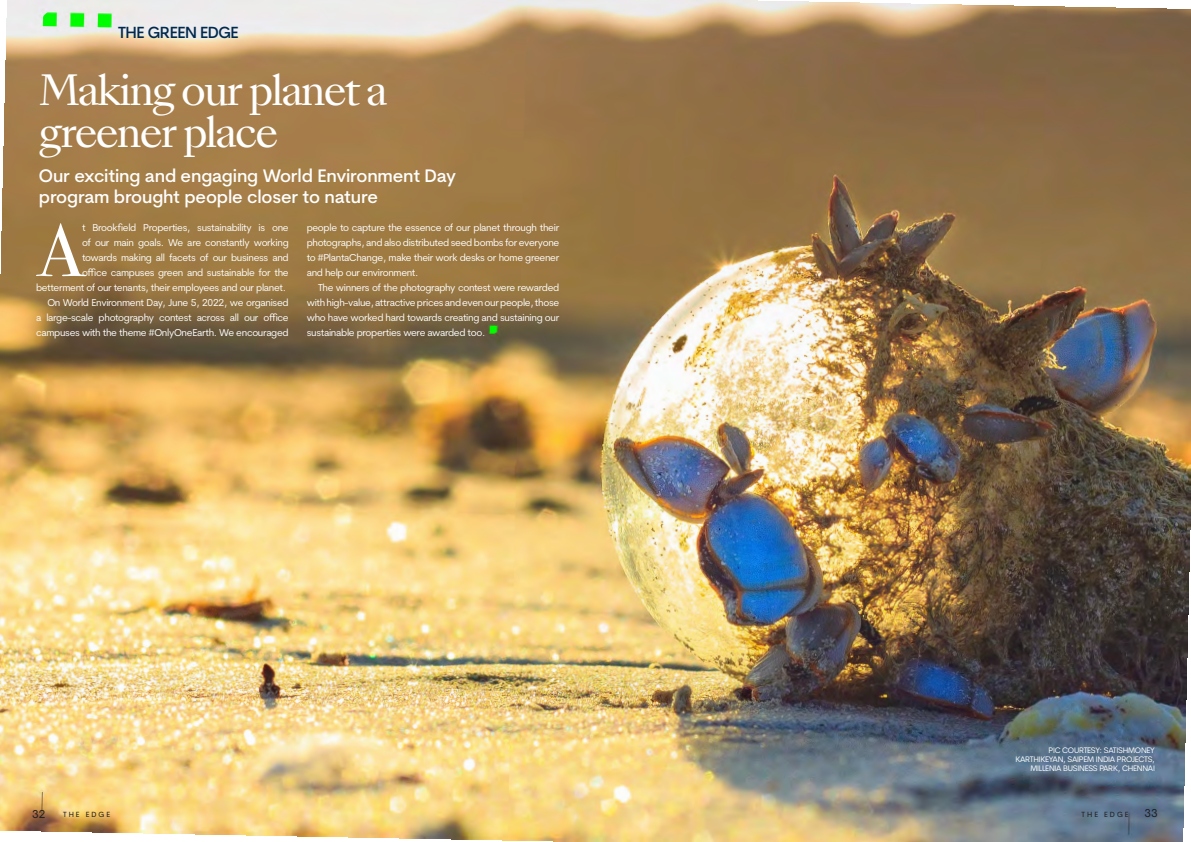
<style>
.page{position:relative;width:1191px;height:842px;background:#fff}
.page>*{position:absolute;margin:0;border:0;box-sizing:border-box;transform-origin:0 0}
.Body_para{font:74.7px "Bodoni Svty Two ITCTT";color:#fff}
.Heading{font:40px/42px "Sang Bleu Kingdom";letter-spacing:-.05em;color:#fff}
.Body_para-2{font:500 18px/21px "Cerebri Sans";letter-spacing:-.01em;color:#fff}
.Body_para-3{font:500 16px "Cerebri Sans";letter-spacing:-.03em;color:#00294e}
.Body_para-4{font:11.4px "Cerebri Sans";color:#231f20}
.Body_para-5{font:10px/15px "Cerebri Sans";letter-spacing:-.03em;color:#fff;text-align:justify}
.Body_para-6{font:8px/9px "Cerebri Sans";letter-spacing:-.03em;color:#fff;text-align:right}
.Body_para-7{font:7.4px "Cerebri Sans";letter-spacing:.27em;color:#231f20}
</style>
<div class="page">
<img style="left:0;top:0;width:1191px;height:842px">
<p class="Body_para-3" style="left:118px;top:23px;width:122px">THE GREEN EDGE</p>
<p class="Heading" style="left:39px;top:71px;width:350px">Making our planet a greener place</p>
<p class="Body_para-2" style="left:39px;top:166px;width:419px">Our exciting and engaging World Environment Day program brought people closer to nature</p>
<p class="Body_para" style="left:38px;top:189px;width:46px">A</p>
<p class="Body_para-5" style="left:36px;top:220px;width:254px;text-align:right">t Brookfield Properties, sustainability is one<br>of our main goals. We are constantly working<br>towards making all facets of our business and<br>office campuses green and sustainable for the betterment of our tenants, their employees and our planet.</p>
<p class="Body_para-5" style="left:36px;top:295px;width:254px;text-indent:11px">On World Environment Day, June 5, 2022, we organised a large-scale photography contest across all our office campuses with the theme #OnlyOneEarth. We encouraged</p>
<p class="Body_para-5" style="left:307px;top:220px;width:254px">people to capture the essence of our planet through their photographs, and also distributed seed bombs for everyone to #PlantaChange, make their work desks or home greener and help our environment.</p>
<p class="Body_para-5" style="left:307px;top:280px;width:254px;text-indent:11px">The winners of the photography contest were rewarded with high-value, attractive prices and even our people, those who have worked hard towards creating and sustaining our sustainable properties were awarded too.</p>
<p class="Body_para-6" style="left:1015px;top:746px;width:141px">PIC COURTESY: SATISHMONEY<br>KARTHIKEYAN, SAIPEM INDIA PROJECTS,<br>MILLENIA BUSINESS PARK, CHENNAI</p>
<p class="Body_para-4" style="left:32px;top:807px;width:15px">32</p>
<p class="Body_para-7" style="left:63px;top:810px;width:48px">THE EDGE</p>
<p class="Body_para-7" style="left:1081px;top:810px;width:48px">THE EDGE</p>
<p class="Body_para-4" style="left:1144px;top:806px;width:15px">33</p>
</div>
